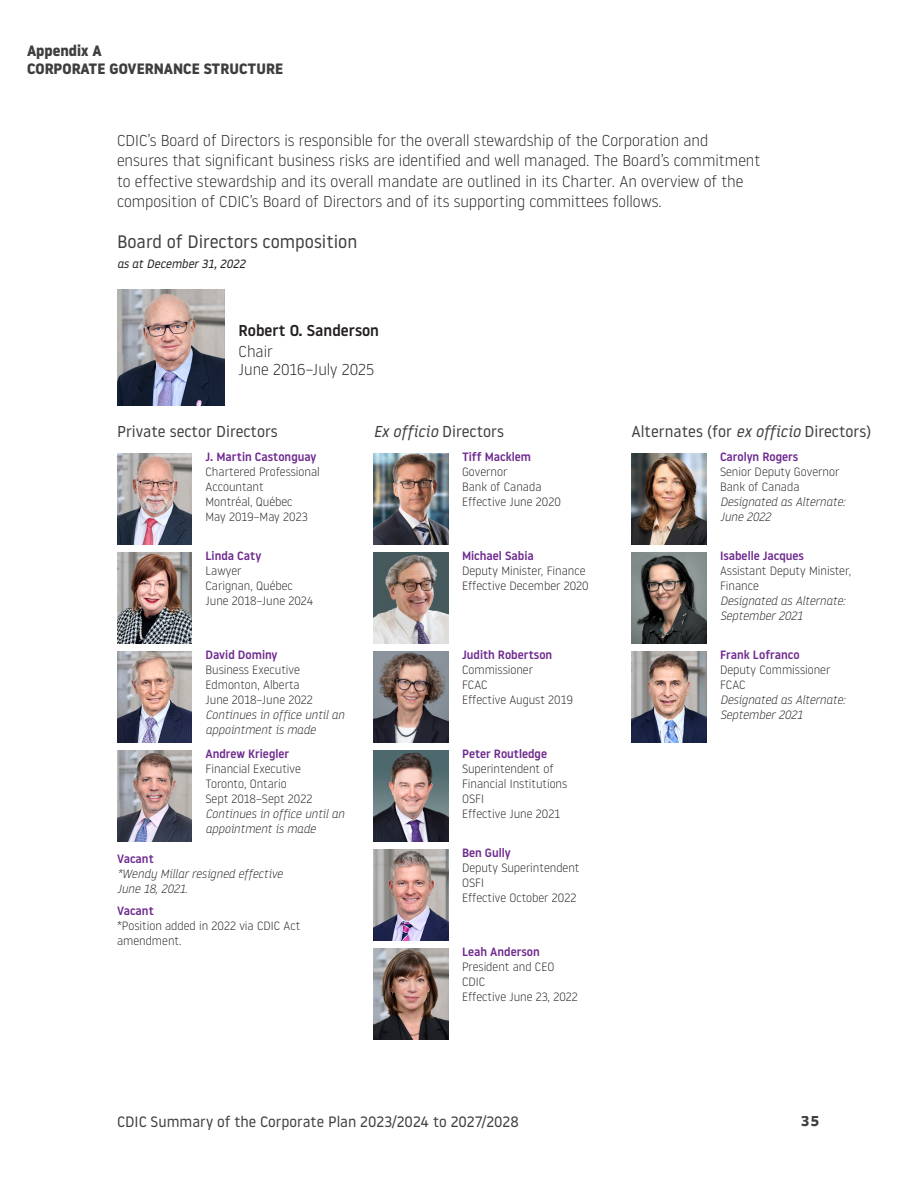
<style>
.page{position:relative;width:918px;height:1188px;background:#fff}
.page>*{position:absolute;margin:0;border:0;box-sizing:border-box;transform-origin:0 0}
.t1{font:18px "Noway";color:#3e3e3f}
.t2{font:300 15.75px/20.2px "Noway";color:#231f20}
.t3{font:15.75px "Noway";color:#3e3e3f}
.t4{font:italic 15.75px "Noway";color:#3e3e3f}
.t5{font:500 15.75px "Noway";color:#231f20}
.t6{font:15px "Noway";color:#3e3e3f}
.t7{font:700 15px/18px "Noway";color:#3e3e3f}
.t8{font:700 15px "Whitney";color:#3e3e3f}
.t9{font:300 12px/15px "Noway";color:#231f20}
.t10{font:italic 300 12px/15px "Noway";color:#231f20}
.t11{font:500 12px "Noway";color:#6e2a8e}
.t12{font:italic 12px "Noway";color:#231f20}
.s1{font-style:normal}
.s2{font-style:italic}
</style>
<div class="page">
<img style="left:117px;top:290px;width:108px;height:115px">
<img style="left:117px;top:453px;width:75px;height:92px">
<img style="left:117px;top:552px;width:75px;height:92px">
<img style="left:117px;top:651px;width:75px;height:92px">
<img style="left:117px;top:750px;width:75px;height:92px">
<img style="left:374px;top:453px;width:74px;height:92px">
<img style="left:374px;top:552px;width:74px;height:92px">
<img style="left:374px;top:651px;width:74px;height:92px">
<img style="left:374px;top:750px;width:74px;height:92px">
<img style="left:374px;top:849px;width:74px;height:92px">
<img style="left:374px;top:948px;width:74px;height:92px">
<img style="left:632px;top:453px;width:74px;height:92px">
<img style="left:632px;top:552px;width:74px;height:92px">
<img style="left:632px;top:651px;width:74px;height:92px">
<p class="t7" style="left:27px;top:41px;width:258px">Appendix A<br>CORPORATE GOVERNANCE STRUCTURE</p>
<p class="t2" style="left:117px;top:130px;width:645px">CDIC’s Board of Directors is responsible for the overall stewardship of the Corporation and ensures that significant business risks are identified and well managed. The Board’s commitment to effective stewardship and its overall mandate are outlined in its Charter. An overview of the composition of CDIC’s Board of Directors and of its supporting committees follows.</p>
<h5 class="t1" style="left:117px;top:229px;width:242px">Board of Directors composition</h5>
<p class="t12" style="left:117px;top:256px;width:130px">as at December 31, 2022</p>
<p class="t5" style="left:238px;top:320px;width:142px">Robert O. Sanderson</p>
<p class="t2" style="left:238px;top:340px;width:36px">Chair</p>
<p class="t2" style="left:238px;top:359px;width:137px">June 2016–July 2025</p>
<h5 class="t3" style="left:117px;top:420px;width:162px">Private sector Directors</h5>
<p class="t11" style="left:206px;top:448px;width:113px">J. Martin Castonguay</p>
<p class="t9" style="left:206px;top:463px;width:116px">Chartered Professional<br>Accountant</p>
<p class="t9" style="left:206px;top:493px;width:89px">Montréal, Québec</p>
<p class="t9" style="left:206px;top:508px;width:104px">May 2019–May 2023</p>
<p class="t11" style="left:206px;top:547px;width:57px">Linda Caty</p>
<p class="t9" style="left:206px;top:562px;width:38px">Lawyer</p>
<p class="t9" style="left:206px;top:577px;width:89px">Carignan, Québec</p>
<p class="t9" style="left:206px;top:592px;width:109px">June 2018–June 2024</p>
<p class="t11" style="left:206px;top:646px;width:74px">David Dominy</p>
<p class="t9" style="left:206px;top:661px;width:96px">Business Executive</p>
<p class="t9" style="left:206px;top:676px;width:96px">Edmonton, Alberta</p>
<p class="t9" style="left:206px;top:691px;width:109px">June 2018–June 2022</p>
<p class="t10" style="left:206px;top:706px;width:140px">Continues in office until an appointment is made</p>
<p class="t11" style="left:206px;top:745px;width:85px">Andrew Kriegler</p>
<p class="t9" style="left:206px;top:760px;width:97px">Financial Executive</p>
<p class="t9" style="left:206px;top:775px;width:83px">Toronto, Ontario</p>
<p class="t9" style="left:206px;top:790px;width:108px">Sept 2018–Sept 2022</p>
<p class="t10" style="left:206px;top:805px;width:140px">Continues in office until an appointment is made</p>
<p class="t11" style="left:117px;top:850px;width:38px">Vacant</p>
<p class="t10" style="left:117px;top:865px;width:167px">*Wendy Millar resigned effective<br>June 18, 2021<span class="s1">.</span></p>
<p class="t11" style="left:117px;top:903px;width:38px">Vacant</p>
<p class="t9" style="left:117px;top:918px;width:185px">*Position added in 2022 via CDIC Act amendment.</p>
<h5 class="t4" style="left:374px;top:420px;width:132px">Ex officio <span class="s1">Directors</span></h5>
<p class="t11" style="left:462px;top:448px;width:70px">Tiff Macklem</p>
<p class="t9" style="left:462px;top:463px;width:47px">Governor</p>
<p class="t9" style="left:462px;top:478px;width:81px">Bank of Canada</p>
<p class="t9" style="left:462px;top:493px;width:100px">Effective June 2020</p>
<p class="t11" style="left:462px;top:547px;width:73px">Michael Sabia</p>
<p class="t9" style="left:462px;top:562px;width:125px">Deputy Minister, Finance</p>
<p class="t9" style="left:462px;top:577px;width:128px">Effective December 2020</p>
<p class="t11" style="left:462px;top:646px;width:92px">Judith Robertson</p>
<p class="t9" style="left:462px;top:661px;width:73px">Commissioner</p>
<p class="t9" style="left:462px;top:676px;width:27px">FCAC</p>
<p class="t9" style="left:462px;top:691px;width:112px">Effective August 2019</p>
<p class="t11" style="left:462px;top:745px;width:87px">Peter Routledge</p>
<p class="t9" style="left:462px;top:760px;width:107px">Superintendent of<br>Financial Institutions</p>
<p class="t9" style="left:462px;top:790px;width:24px">OSFI</p>
<p class="t9" style="left:462px;top:805px;width:100px">Effective June 2021</p>
<p class="t11" style="left:462px;top:844px;width:50px">Ben Gully</p>
<p class="t9" style="left:462px;top:859px;width:119px">Deputy Superintendent</p>
<p class="t9" style="left:462px;top:874px;width:24px">OSFI</p>
<p class="t9" style="left:462px;top:889px;width:116px">Effective October 2022</p>
<p class="t11" style="left:462px;top:943px;width:79px">Leah Anderson</p>
<p class="t9" style="left:462px;top:958px;width:94px">President and CEO</p>
<p class="t9" style="left:462px;top:973px;width:25px">CDIC</p>
<p class="t9" style="left:462px;top:988px;width:117px">Effective June 23, 2022</p>
<h5 class="t3" style="left:632px;top:420px;width:242px">Alternates (for <span class="s2">ex officio</span> Directors)</h5>
<p class="t11" style="left:720px;top:448px;width:80px">Carolyn Rogers</p>
<p class="t9" style="left:720px;top:463px;width:121px">Senior Deputy Governor</p>
<p class="t9" style="left:720px;top:478px;width:81px">Bank of Canada</p>
<p class="t10" style="left:720px;top:493px;width:127px">Designated as Alternate:<br>June 2022</p>
<p class="t11" style="left:720px;top:547px;width:86px">Isabelle Jacques</p>
<p class="t9" style="left:720px;top:562px;width:133px">Assistant Deputy Minister,<br>Finance</p>
<p class="t10" style="left:720px;top:592px;width:127px">Designated as Alternate:<br>September 2021</p>
<p class="t11" style="left:720px;top:646px;width:81px">Frank Lofranco</p>
<p class="t9" style="left:720px;top:661px;width:112px">Deputy Commissioner</p>
<p class="t9" style="left:720px;top:676px;width:27px">FCAC</p>
<p class="t10" style="left:720px;top:691px;width:127px">Designated as Alternate:<br>September 2021</p>
<p class="t6" style="left:117px;top:1111px;width:403px">CDIC Summary of the Corporate Plan 2023/2024 to 2027/2028</p>
<p class="t8" style="left:801px;top:1112px;width:19px">35</p>
</div>
